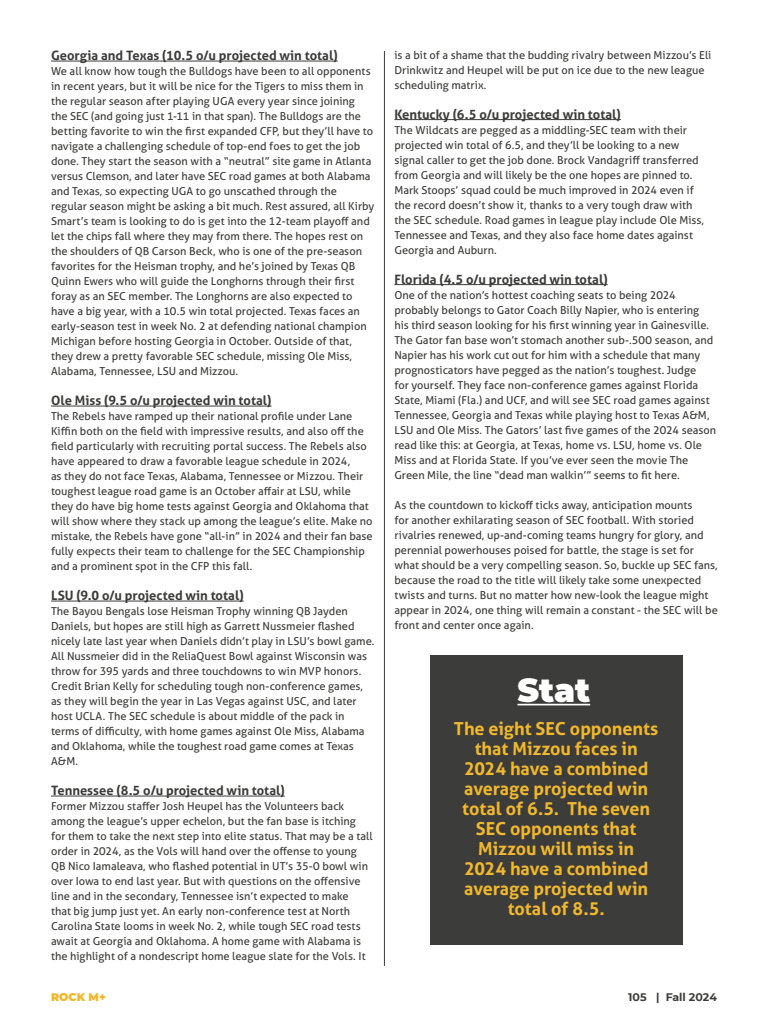
<style>
.page{position:relative;width:768px;height:1024px;background:#fff}
.page>*{position:absolute;margin:0;border:0;box-sizing:border-box;transform-origin:0 0}
.t1{font:900 33px "Montserrat";color:#fff}
.t2{font:700 18px/20px "Aller";letter-spacing:-.005em;color:#f1b82d;text-align:center}
.t3{font:700 13px "Aller";color:#3c3c3b}
.t4{font:11px/15px "Aller";color:#3c3c3b}
.t5{font:700 11px "Montserrat";letter-spacing:.005em;color:#3c3c3b}
.t6{font:900 11px "Montserrat";color:#f1b82d}
</style>
<div class="page">
<div style="left:430px;top:655px;width:252px;height:290px;background:#3c3c3b"></div>
<hr style="left:517px;top:704px;width:73px;height:1px;background:#fff">
<hr style="left:51px;top:61px;width:287px;height:1px;background:#3c3c3b">
<hr style="left:51px;top:406px;width:221px;height:1px;background:#3c3c3b">
<hr style="left:51px;top:601px;width:193px;height:1px;background:#3c3c3b">
<hr style="left:51px;top:796px;width:234px;height:1px;background:#3c3c3b">
<hr style="left:394px;top:119px;width:227px;height:1px;background:#3c3c3b">
<hr style="left:394px;top:284px;width:214px;height:1px;background:#3c3c3b">
<hr style="left:384px;top:51px;width:1px;height:915px;background:#3c3c3b">
<p class="t3" style="left:51px;top:47px;width:288px">Georgia and Texas (10.5 o/u projected win total)</p>
<p class="t4" style="left:51px;top:64px;width:325px">We all know how tough the Bulldogs have been to all opponents in recent years, but it will be nice for the Tigers to miss them in the regular season after playing UGA every year since joining<br>the SEC (and going just 1-11 in that span). The Bulldogs are the betting favorite to win the first expanded CFP, but they’ll have to navigate a challenging schedule of top-end foes to get the job done. They start the season with a “neutral” site game in Atlanta versus Clemson, and later have SEC road games at both Alabama and Texas, so expecting UGA to go unscathed through the regular season might be asking a bit much. Rest assured, all Kirby Smart’s team is looking to do is get into the 12-team playoff and let the chips fall where they may from there. The hopes rest on the shoulders of QB Carson Beck, who is one of the pre-season favorites for the Heisman trophy, and he’s joined by Texas QB Quinn Ewers who will guide the Longhorns through their first foray as an SEC member. The Longhorns are also expected to have a big year, with a 10.5 win total projected. Texas faces an early-season test in week No. 2 at defending national champion Michigan before hosting Georgia in October. Outside of that, they drew a pretty favorable SEC schedule, missing Ole Miss, Alabama, Tennessee, LSU and Mizzou.</p>
<p class="t3" style="left:51px;top:392px;width:222px">Ole Miss (9.5 o/u projected win total)</p>
<p class="t4" style="left:51px;top:409px;width:323px">The Rebels have ramped up their national profile under Lane Kiffin both on the field with impressive results, and also off the field particularly with recruiting portal success. The Rebels also have appeared to draw a favorable league schedule in 2024,<br>as they do not face Texas, Alabama, Tennessee or Mizzou. Their toughest league road game is an October affair at LSU, while they do have big home tests against Georgia and Oklahoma that will show where they stack up among the league’s elite. Make no mistake, the Rebels have gone “all-in” in 2024 and their fan base fully expects their team to challenge for the SEC Championship and a prominent spot in the CFP this fall.</p>
<p class="t3" style="left:51px;top:587px;width:194px">LSU (9.0 o/u projected win total)</p>
<p class="t4" style="left:51px;top:604px;width:325px">The Bayou Bengals lose Heisman Trophy winning QB Jayden Daniels, but hopes are still high as Garrett Nussmeier flashed nicely late last year when Daniels didn’t play in LSU’s bowl game.<br>All Nussmeier did in the ReliaQuest Bowl against Wisconsin was throw for 395 yards and three touchdowns to win MVP honors.<br>Credit Brian Kelly for scheduling tough non-conference games, as they will begin the year in Las Vegas against USC, and later host UCLA. The SEC schedule is about middle of the pack in terms of difficulty, with home games against Ole Miss, Alabama and Oklahoma, while the toughest road game comes at Texas A&amp;M.</p>
<p class="t3" style="left:51px;top:782px;width:235px">Tennessee (8.5 o/u projected win total)</p>
<p class="t4" style="left:51px;top:799px;width:323px">Former Mizzou staffer Josh Heupel has the Volunteers back among the league’s upper echelon, but the fan base is itching for them to take the next step into elite status. That may be a tall order in 2024, as the Vols will hand over the offense to young QB Nico Iamaleava, who flashed potential in UT’s 35-0 bowl win over Iowa to end last year. But with questions on the offensive line and in the secondary, Tennessee isn’t expected to make<br>that big jump just yet. An early non-conference test at North Carolina State looms in week No. 2, while tough SEC road tests await at Georgia and Oklahoma. A home game with Alabama is the highlight of a nondescript home league slate for the Vols. It</p>
<p class="t4" style="left:394px;top:47px;width:319px">is a bit of a shame that the budding rivalry between Mizzou’s Eli<br>Drinkwitz and Heupel will be put on ice due to the new league scheduling matrix.</p>
<p class="t3" style="left:394px;top:106px;width:228px">Kentucky (6.5 o/u projected win total)</p>
<p class="t4" style="left:394px;top:122px;width:311px">The Wildcats are pegged as a middling-SEC team with their projected win total of 6.5, and they’ll be looking to a new signal caller to get the job done. Brock Vandagriff transferred from Georgia and will likely be the one hopes are pinned to.<br>Mark Stoops’ squad could be much improved in 2024 even if the record doesn’t show it, thanks to a very tough draw with the SEC schedule. Road games in league play include Ole Miss, Tennessee and Texas, and they also face home dates against Georgia and Auburn.</p>
<p class="t3" style="left:394px;top:271px;width:215px">Florida (4.5 o/u projected win total)</p>
<p class="t4" style="left:394px;top:287px;width:323px">One of the nation’s hottest coaching seats to being 2024 probably belongs to Gator Coach Billy Napier, who is entering his third season looking for his first winning year in Gainesville.<br>The Gator fan base won’t stomach another sub-.500 season, and Napier has his work cut out for him with a schedule that many prognosticators have pegged as the nation’s toughest. Judge<br>for yourself. They face non-conference games against Florida State, Miami (Fla.) and UCF, and will see SEC road games against Tennessee, Georgia and Texas while playing host to Texas A&amp;M, LSU and Ole Miss. The Gators’ last five games of the 2024 season read like this: at Georgia, at Texas, home vs. LSU, home vs. Ole Miss and at Florida State. If you’ve ever seen the movie The Green Mile, the line “dead man walkin’” seems to fit here.</p>
<p class="t4" style="left:394px;top:497px;width:325px">As the countdown to kickoff ticks away, anticipation mounts<br>for another exhilarating season of SEC football. With storied rivalries renewed, up-and-coming teams hungry for glory, and perennial powerhouses poised for battle, the stage is set for what should be a very compelling season. So, buckle up SEC fans, because the road to the title will likely take some unexpected twists and turns. But no matter how new-look the league might appear in 2024, one thing will remain a constant - the SEC will be front and center once again.</p>
<h1 class="t1" style="left:517px;top:666px;width:74px">Stat</h1>
<h2 class="t2" style="left:454px;top:718px;width:206px">The eight SEC opponents that Mizzou faces in<br>2024 have a combined average projected win total of 6.5. The seven<br>SEC opponents that<br>Mizzou will miss in<br>2024 have a combined average projected win total of 8.5.</h2>
<p class="t6" style="left:51px;top:989px;width:56px">ROCK M+</p>
<p class="t5" style="left:628px;top:989px;width:90px">105 | Fall 2024</p>
</div>
